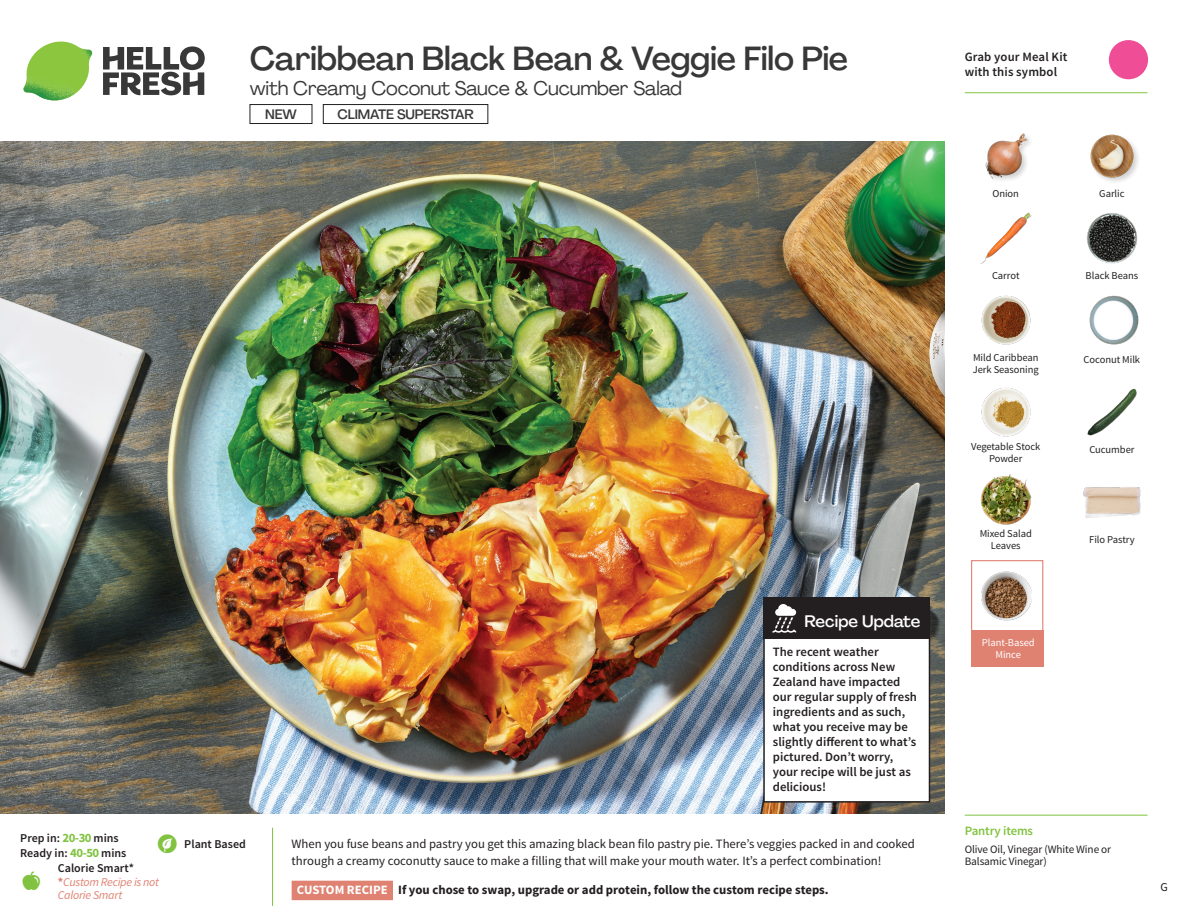
<style>
.page{position:relative;width:1188px;height:918px;background:#fff}
.page>*{position:absolute;margin:0;border:0;box-sizing:border-box;transform-origin:0 0}
._15_Titel_UK{font:500 33px "Agrandir";letter-spacing:-.01em;color:#383839}
._15_Titel_UK-2{font:19.5px "Agrandir";letter-spacing:-.01em;color:#383839}
.Steps_Text_AU{font:500 16.5px "Agrandir";color:#fff}
.t1{font:500 13.5px "Agrandir";letter-spacing:-.01em;color:#383839}
.Steps_Text_AU-2{font:600 12.75px/15px "Source Sans Pro";color:#231f20}
.Step_6_Text_AU{font:12.75px/16.5px "Source Sans Pro";color:#231f20}
.Step_6_Text_AU-2{font:700 12.75px "Source Sans Pro";color:#231f20}
._04_Headers_Front{font:600 12.75px "Source Sans Pro";letter-spacing:-.01em;color:#81c340}
._04_Intro{font:600 12px "Source Sans Pro";color:#231f20}
._04_Intro-2{font:italic 12px/12.8px "Source Sans Pro";letter-spacing:-.02em;color:#df8272}
.t2{font:12px "Source Sans Pro";color:#231f20}
._05_Pantry{font:11.25px/12px "Source Sans Pro";letter-spacing:-.01em;color:#231f20}
._18_FRONT_ingredient{font:10.5px/12px "Source Sans Pro";letter-spacing:-.005em;color:#231f20;text-align:center}
._18_FRONT_ingredient-2{font:10.5px/12px "Source Sans Pro";letter-spacing:-.005em;color:#fff;text-align:center}
.s1{font-weight:700;font-size:12.75px;color:#81c340}
.s2{font-weight:700;font-style:normal}
.s3{color:#fff}
</style>
<div class="page">
<svg style="left:103px;top:46px;width:102px;height:49px"></svg>
<img style="left:23px;top:42px;width:69px;height:59px">
<svg style="left:272px;top:827px;width:121px;height:79px"></svg>
<img style="left:0;top:142px;width:945px;height:672px">
<div style="left:971px;top:560px;width:72px;height:72px;border:1px solid #df8272"></div>
<div style="left:971px;top:630px;width:72px;height:37px;background:#df8272"></div>
<img style="left:982px;top:571px;width:50px;height:50px">
<div style="left:250px;top:104px;width:62px;height:20px;border:1px solid #231f20"></div>
<div style="left:323px;top:104px;width:165px;height:20px;border:1px solid #231f20"></div>
<img style="left:1087px;top:213px;width:51px;height:51px">
<img style="left:981px;top:387px;width:50px;height:50px">
<img style="left:1089px;top:295px;width:50px;height:50px">
<img style="left:1087px;top:388px;width:50px;height:48px">
<img style="left:1083px;top:487px;width:58px;height:31px">
<img style="left:980px;top:212px;width:52px;height:52px">
<img style="left:981px;top:295px;width:50px;height:50px">
<img style="left:985px;top:133px;width:45px;height:47px">
<img style="left:1090px;top:134px;width:48px;height:48px">
<img style="left:980px;top:475px;width:51px;height:50px">
<div style="left:764px;top:607px;width:165px;height:195px;background:#fff"></div>
<div style="left:763px;top:606px;width:167px;height:197px;border:2px solid #231f20"></div>
<div style="left:763px;top:598px;width:167px;height:41px;background:#231f20"></div>
<svg style="left:773px;top:604px;width:23px;height:29px"></svg>
<hr style="left:965px;top:815px;width:183px;height:1px;background:#81c340">
<svg style="left:1091px;top:40px;width:57px;height:54px"></svg>
<hr style="left:965px;top:92px;width:183px;height:1px;background:#81c340">
<p class="_15_Titel_UK" style="left:250px;top:38px;width:600px">Caribbean Black Bean &amp; Veggie Filo Pie</p>
<p class="_15_Titel_UK-2" style="left:250px;top:76px;width:434px">with Creamy Coconut Sauce &amp; Cucumber Salad</p>
<p class="t1" style="left:265px;top:106px;width:33px">NEW</p>
<p class="t1" style="left:337px;top:106px;width:138px">CLIMATE SUPERSTAR</p>
<p class="_04_Intro" style="left:20px;top:830px;width:100px">Prep in: <span class="s1">20-30</span> mins</p>
<p class="_04_Intro" style="left:20px;top:845px;width:108px">Ready in: <span class="s1">40-50</span> mins</p>
<p class="_04_Intro" style="left:58px;top:860px;width:78px">Calorie Smart*</p>
<p class="_04_Intro-2" style="left:58px;top:876px;width:103px"><span class="s2">*</span>Custom Recipe is not<br>Calorie Smart</p>
<p class="_04_Intro" style="left:184px;top:837px;width:63px">Plant Based</p>
<p class="Steps_Text_AU" style="left:805px;top:611px;width:117px">Recipe Update</p>
<p class="Steps_Text_AU-2" style="left:773px;top:644px;width:146px">The recent weather conditions across New<br>Zealand have impacted our regular supply of fresh ingredients and as such, what you receive may be slightly different to what’s pictured. Don’t worry, your recipe will be just as delicious!</p>
<p class="Step_6_Text_AU" style="left:292px;top:836px;width:625px">When you fuse beans and pastry you get this amazing black bean filo pastry pie. There’s veggies packed in and cooked through a creamy coconutty sauce to make a filling that will make your mouth water. It’s a perfect combination!</p>
<p class="Step_6_Text_AU-2" style="left:297px;top:882px;width:533px"><span class="s3">CUSTOM RECIPE</span> If you chose to swap, upgrade or add protein, follow the custom recipe steps.</p>
<p class="Steps_Text_AU-2" style="left:965px;top:50px;width:104px">Grab your Meal Kit with this symbol</p>
<p class="_18_FRONT_ingredient" style="left:993px;top:188px;width:28px">Onion</p>
<p class="_18_FRONT_ingredient" style="left:1099px;top:188px;width:27px">Garlic</p>
<p class="_18_FRONT_ingredient" style="left:992px;top:270px;width:29px">Carrot</p>
<p class="_18_FRONT_ingredient" style="left:1086px;top:270px;width:54px">Black Beans</p>
<p class="_18_FRONT_ingredient" style="left:973px;top:351px;width:67px">Mild Caribbean</p>
<p class="_18_FRONT_ingredient" style="left:1084px;top:353px;width:58px">Coconut Milk</p>
<p class="_18_FRONT_ingredient" style="left:973px;top:363px;width:67px">Jerk Seasoning</p>
<p class="_18_FRONT_ingredient" style="left:971px;top:441px;width:71px">Vegetable Stock<br>Powder</p>
<p class="_18_FRONT_ingredient" style="left:980px;top:528px;width:54px">Mixed Salad<br>Leaves</p>
<p class="_18_FRONT_ingredient-2" style="left:982px;top:637px;width:54px">Plant-Based<br>Mince</p>
<p class="_18_FRONT_ingredient" style="left:1089px;top:443px;width:47px">Cucumber</p>
<p class="_18_FRONT_ingredient" style="left:1089px;top:534px;width:47px">Filo Pastry</p>
<p class="_04_Headers_Front" style="left:965px;top:822px;width:70px">Pantry items</p>
<p class="_05_Pantry" style="left:965px;top:844px;width:148px">Olive Oil, Vinegar (White Wine or<br>Balsamic Vinegar)</p>
<p class="t2" style="left:1160px;top:879px;width:9px">G</p>
</div>
